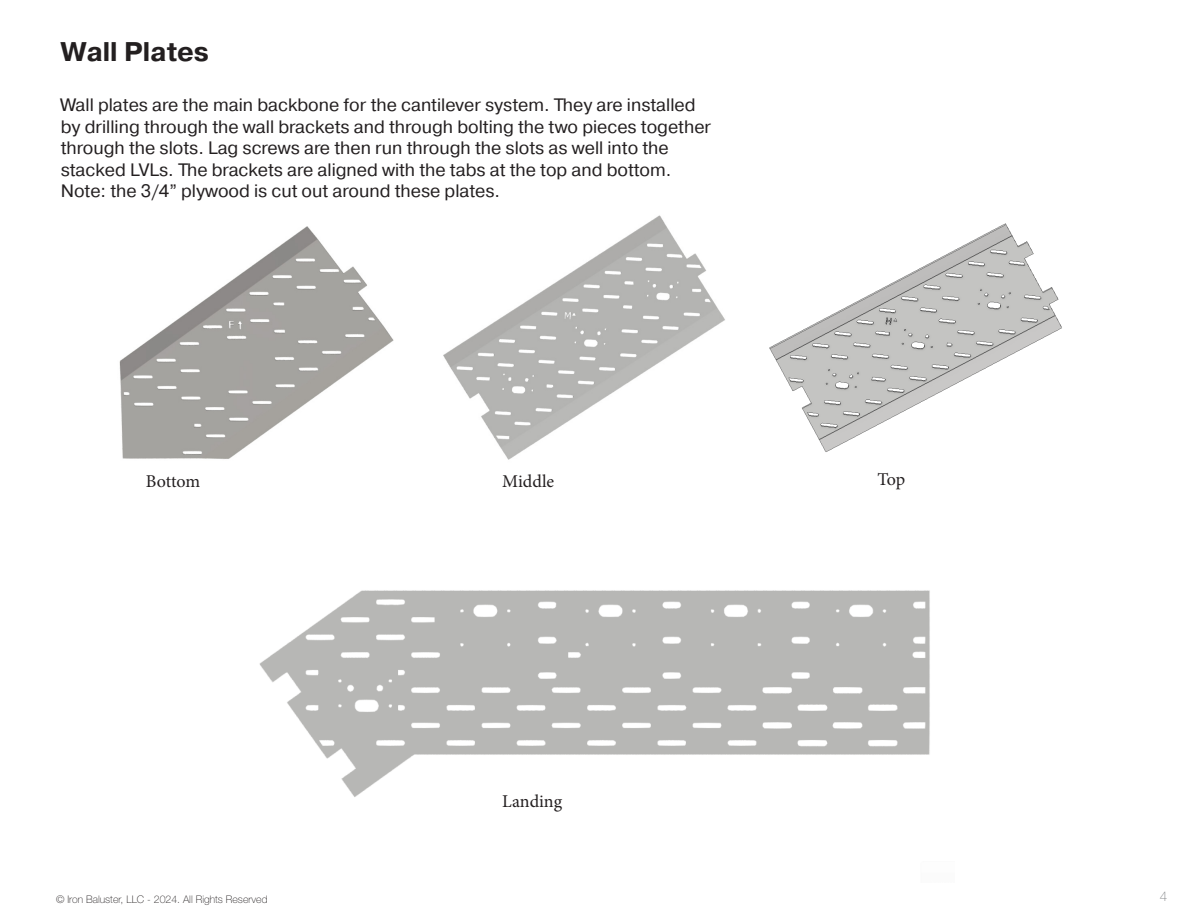
<style>
.page{position:relative;width:1188px;height:918px;background:#fff}
.page>*{position:absolute;margin:0;border:0;box-sizing:border-box;transform-origin:0 0}
.t1{font:700 27px "Pragmatica";color:#231f20}
.t2{font:18px/21.6px "Pragmatica";color:#231f20}
.t3{font:18px "Minion Pro";letter-spacing:-.005em;color:#231f20}
.t4{font:100 13.5px "Helvetica Neue";color:#808285}
.t5{font:100 10.5px "Helvetica Neue";color:#231f20}
</style>
<div class="page">
<img style="left:119px;top:226px;width:275px;height:233px">
<img style="left:443px;top:215px;width:282px;height:245px">
<img style="left:769px;top:223px;width:293px;height:229px">
<img style="left:259px;top:590px;width:671px;height:207px">
<p class="t1" style="left:61px;top:34px;width:150px">Wall Plates</p>
<p class="t2" style="left:61px;top:94px;width:652px">Wall plates are the main backbone for the cantilever system. They are installed by drilling through the wall brackets and through bolting the two pieces together through the slots. Lag screws are then run through the slots as well into the stacked LVLs. The brackets are aligned with the tabs at the top and bottom.<br>Note: the 3/4” plywood is cut out around these plates.</p>
<p class="t3" style="left:146px;top:469px;width:56px">Bottom</p>
<p class="t3" style="left:502px;top:469px;width:54px">Middle</p>
<p class="t3" style="left:877px;top:467px;width:29px">Top</p>
<p class="t5" style="left:56px;top:893px;width:213px">© Iron Baluster, LLC - 2024. All Rights Reserved</p>
<p class="t3" style="left:502px;top:790px;width:61px">Landing</p>
<p class="t4" style="left:1160px;top:888px;width:9px">4</p>
</div>
